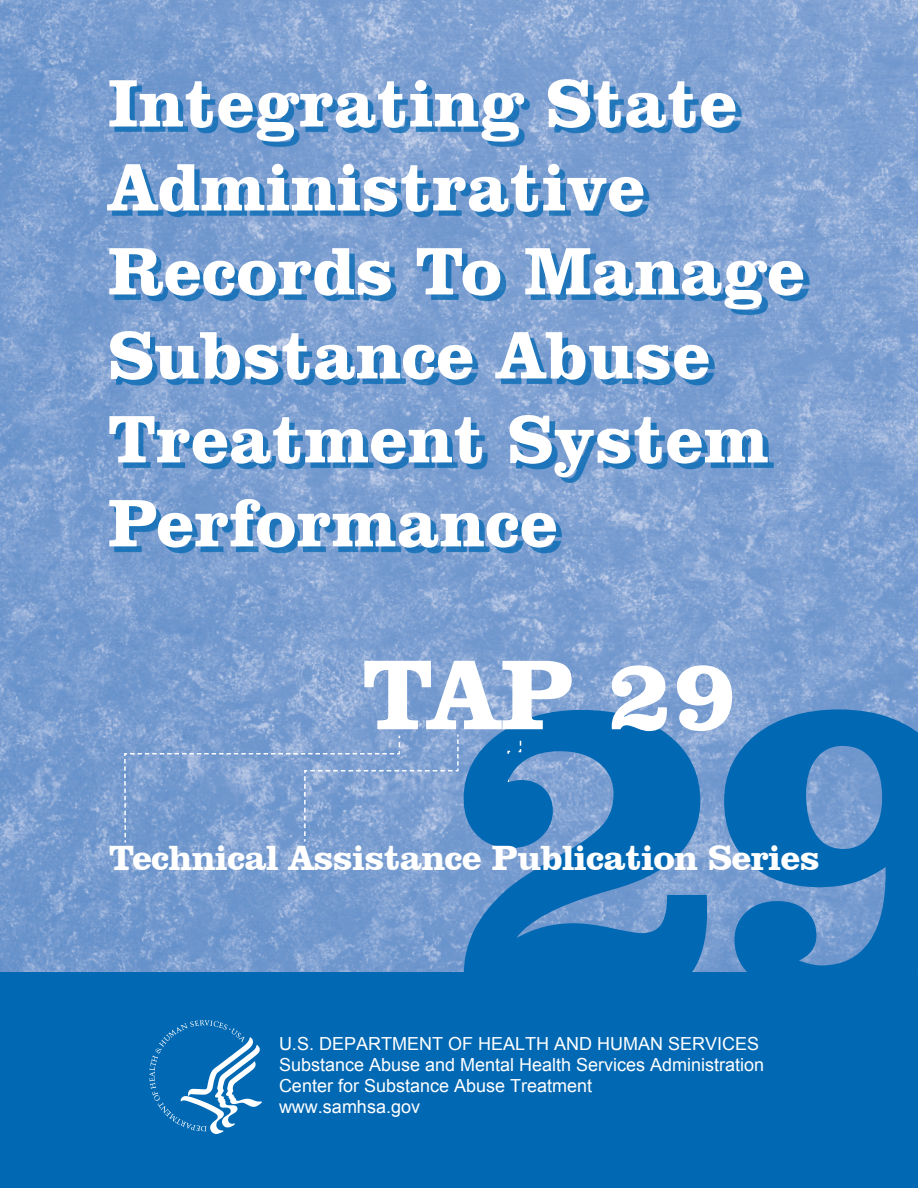
<style>
.page{position:relative;width:918px;height:1188px;background:#fff}
.page>*{position:absolute;margin:0;border:0;box-sizing:border-box;transform-origin:0 0}
.t1{font:700 450px "Clarendon BT";color:#0168b3}
.t2{font:700 102px "Clarendon BT";color:#fff}
.t3{font:700 69px/84px "Clarendon BT";color:#fff}
.t4{font:700 36px "Clarendon BT";letter-spacing:-.02em;color:#fff}
.t5{font:18px/21px "Arial";color:#fff}
</style>
<div class="page">
<img style="left:0;top:0;width:918px;height:973px">
<div style="left:0;top:973px;width:918px;height:215px;background:#0168b3"></div>
<div style="left:100px;top:28px;width:806px;height:714px;background:#0168b3;opacity:.75"></div>
<svg style="left:123px;top:734px;width:336px;height:108px;background:#80a1d2"></svg>
<svg style="left:507px;top:735px;width:15px;height:107px;background:#92aed8"></svg>
<svg style="left:149px;top:1020px;width:113px;height:114px"></svg>
<h1 class="t3" style="left:108px;top:59px;width:699px">Integrating State<br>Administrative<br>Records To Manage<br>Substance Abuse<br>Treatment System<br>Performance</h1>
<h1 class="t2" style="left:362px;top:631px;width:376px">TAP 29</h1>
<h1 class="t1" style="left:445px;top:558px;width:546px">29</h1>
<h1 class="t4" style="left:109px;top:835px;width:712px">Technical Assistance Publication Series</h1>
<p class="t5" style="left:279px;top:1033px;width:487px">U.S. DEPARTMENT OF HEALTH AND HUMAN SERVICES Substance Abuse and Mental Health Services Administration Center for Substance Abuse Treatment<br>www.samhsa.gov</p>
</div>
